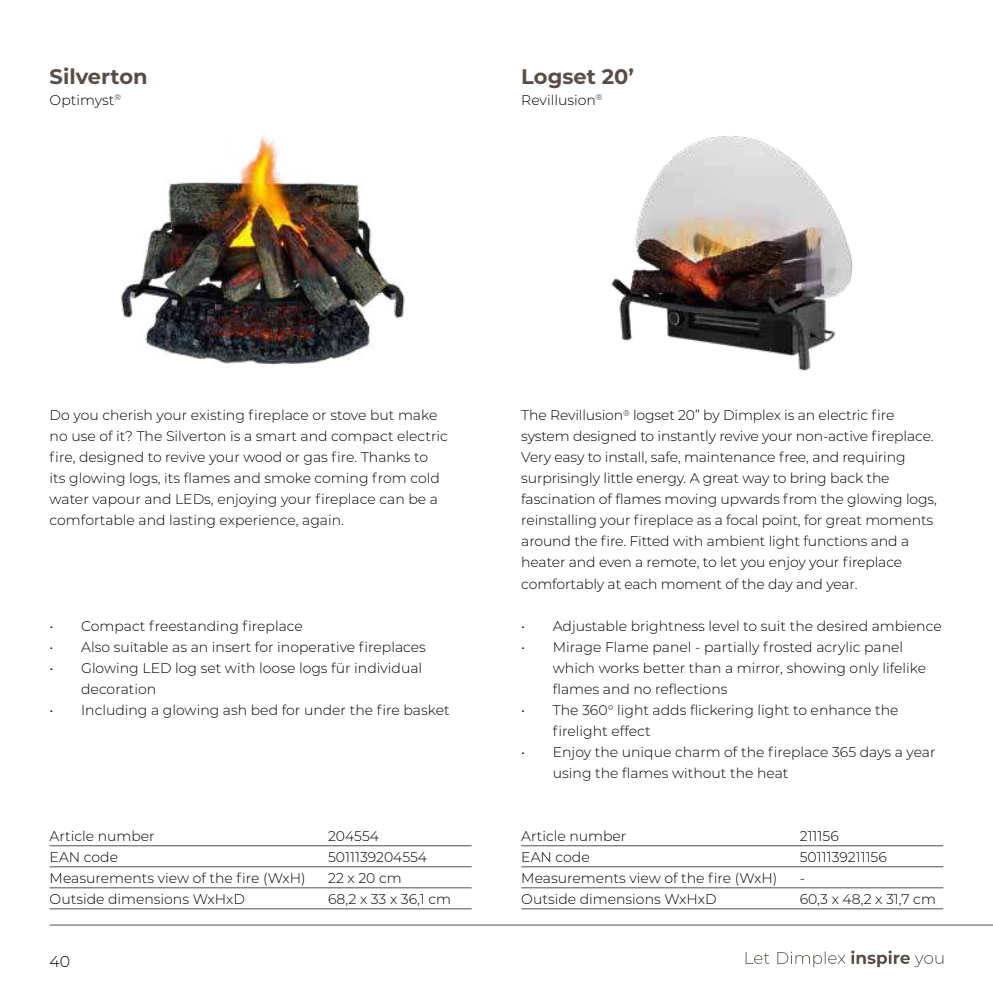
<style>
.page{position:relative;width:993px;height:993px;background:#fff}
.page>*{position:absolute;margin:0;border:0;box-sizing:border-box;transform-origin:0 0}
.t1{font:700 21px "Montserrat";color:#5a4d45}
.t2{font:300 15.75px "Montserrat";color:#000}
.t3{font:300 14px/21px "Montserrat";color:#000}
</style>
<div class="page">
<svg style="left:745px;top:952px;width:24px;height:11px"></svg>
<svg style="left:777px;top:950px;width:166px;height:16px"></svg>
<hr style="left:50px;top:924px;width:942px;height:1px;background:#5a4d45">
<hr style="left:50px;top:845px;width:421px;height:1px;background:#5a4d45">
<hr style="left:50px;top:866px;width:421px;height:1px;background:#5a4d45">
<hr style="left:50px;top:887px;width:421px;height:1px;background:#5a4d45">
<hr style="left:50px;top:908px;width:421px;height:1px;background:#5a4d45">
<hr style="left:521px;top:845px;width:422px;height:1px;background:#5a4d45">
<hr style="left:521px;top:866px;width:422px;height:1px;background:#5a4d45">
<hr style="left:521px;top:887px;width:422px;height:1px;background:#5a4d45">
<hr style="left:521px;top:908px;width:422px;height:1px;background:#5a4d45">
<img style="left:121px;top:136px;width:284px;height:230px">
<img style="left:611px;top:136px;width:242px;height:235px">
<h1 class="t1" style="left:50px;top:61px;width:99px">Silverton</h1>
<p class="t3" style="left:50px;top:89px;width:73px">Optimyst<sup>®</sup></p>
<h1 class="t1" style="left:521px;top:61px;width:114px">Logset 20’</h1>
<p class="t3" style="left:521px;top:89px;width:83px">Revillusion<sup>®</sup></p>
<p class="t3" style="left:50px;top:404px;width:399px">Do you cherish your existing fireplace or stove but make no use of it? The Silverton is a smart and compact electric fire, designed to revive your wood or gas fire. Thanks to<br>its glowing logs, its flames and smoke coming from cold water vapour and LEDs, enjoying your fireplace can be a comfortable and lasting experience, again.</p>
<p class="t3" style="left:521px;top:404px;width:417px">The Revillusion<sup>®</sup> logset 20” by Dimplex is an electric fire system designed to instantly revive your non-active fireplace.<br>Very easy to install, safe, maintenance free, and requiring surprisingly little energy. A great way to bring back the fascination of flames moving upwards from the glowing logs, reinstalling your fireplace as a focal point, for great moments around the fire. Fitted with ambient light functions and a heater and even a remote, to let you enjoy your fireplace comfortably at each moment of the day and year.</p>
<p class="t3" style="left:50px;top:614px;width:255px">• Compact freestanding fireplace</p>
<p class="t3" style="left:50px;top:635px;width:377px">• Also suitable as an insert for inoperative fireplaces</p>
<p class="t3" style="left:81px;top:656px;width:342px;text-indent:-32px">• Glowing LED log set with loose logs für individual decoration</p>
<p class="t3" style="left:50px;top:698px;width:401px">• Including a glowing ash bed for under the fire basket</p>
<p class="t3" style="left:50px;top:824px;width:107px">Article number</p>
<p class="t3" style="left:328px;top:824px;width:52px">204554</p>
<p class="t3" style="left:50px;top:845px;width:70px">EAN code</p>
<p class="t3" style="left:328px;top:845px;width:100px">5011139204554</p>
<p class="t3" style="left:50px;top:866px;width:257px">Measurements view of the fire (WxH)</p>
<p class="t3" style="left:328px;top:866px;width:75px">22 x 20 cm</p>
<p class="t3" style="left:50px;top:887px;width:197px">Outside dimensions WxHxD</p>
<p class="t3" style="left:328px;top:887px;width:124px">68,2 x 33 x 36,1 cm</p>
<p class="t2" style="left:50px;top:949px;width:22px">40</p>
<p class="t3" style="left:521px;top:614px;width:422px">• Adjustable brightness level to suit the desired ambience</p>
<p class="t3" style="left:552px;top:635px;width:375px;text-indent:-32px">• Mirage Flame panel - partially frosted acrylic panel which works better than a mirror, showing only lifelike flames and no reflections</p>
<p class="t3" style="left:552px;top:698px;width:347px;text-indent:-32px">• The 360° light adds flickering light to enhance the firelight effect</p>
<p class="t3" style="left:552px;top:740px;width:384px;text-indent:-32px">• Enjoy the unique charm of the fireplace 365 days a year using the flames without the heat</p>
<p class="t3" style="left:521px;top:824px;width:107px">Article number</p>
<p class="t3" style="left:799px;top:824px;width:40px">211156</p>
<p class="t3" style="left:521px;top:845px;width:70px">EAN code</p>
<p class="t3" style="left:799px;top:845px;width:89px">5011139211156</p>
<p class="t3" style="left:521px;top:866px;width:257px">Measurements view of the fire (WxH)</p>
<p class="t3" style="left:799px;top:866px;width:7px">-</p>
<p class="t3" style="left:521px;top:887px;width:197px">Outside dimensions WxHxD</p>
<p class="t3" style="left:799px;top:887px;width:138px">60,3 x 48,2 x 31,7 cm</p>
</div>
